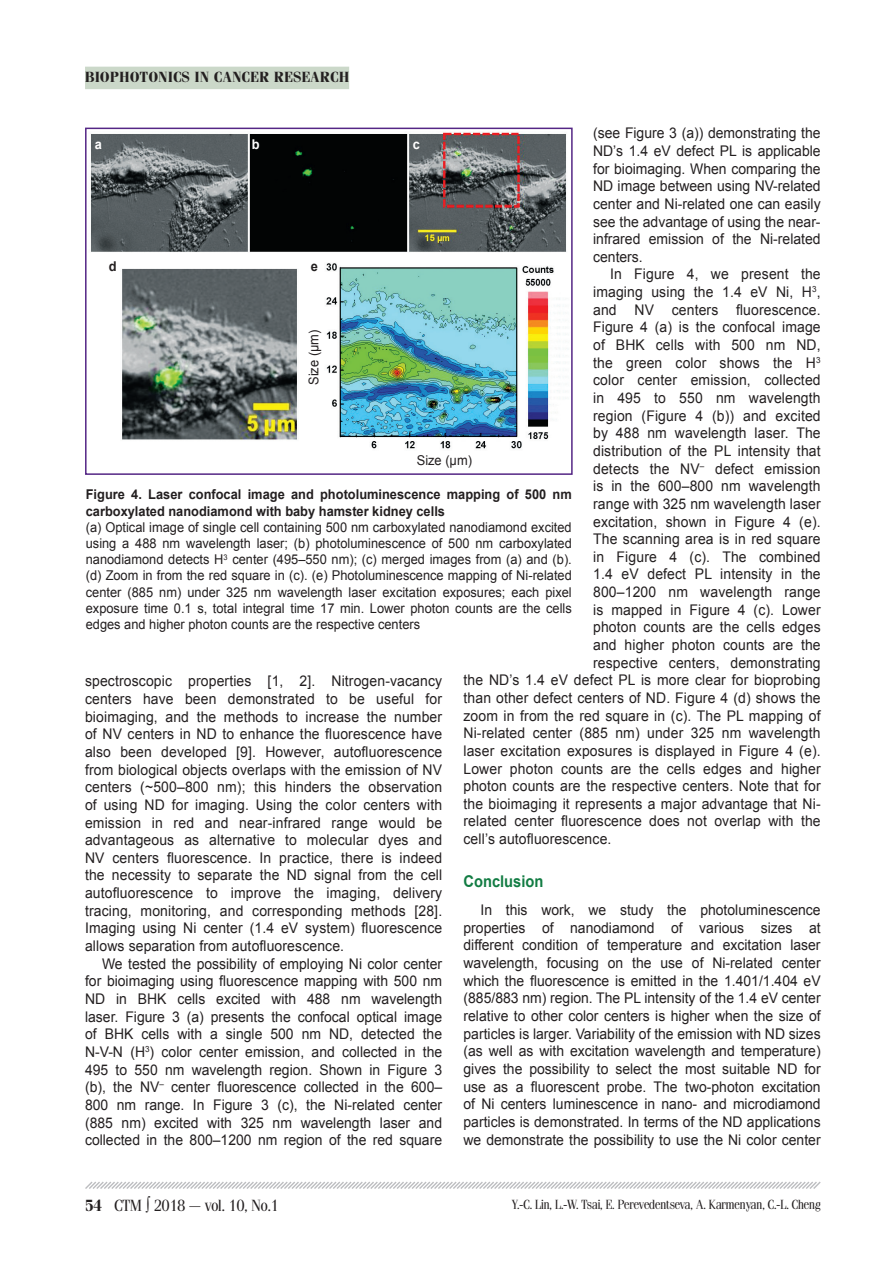
<style>
.page{position:relative;width:893px;height:1276px;background:#fff}
.page>*{position:absolute;margin:0;border:0;box-sizing:border-box;transform-origin:0 0}
.t1{font:16.5px "Simeiz";color:#231f20}
.t2{font:700 16.2px "Arial";color:#127c43;scale:.9 1}
.t3{font:700 15px "Simeiz";letter-spacing:.04em;color:#231f20}
.t4{font:14.7px/17.7px "Arial";letter-spacing:.01em;color:#231f20;text-align:justify;scale:.95 1}
.t5{font:13.5px/16.2px "Arial";color:#231f20;text-align:justify;scale:.95 1}
.t6{font:700 13.5px/16.2px "Arial";color:#231f20;scale:.95 1}
.t7{font:13.5px "Simeiz";color:#231f20;scale:.95 1}
.t8{font:700 13.5px "Arial";color:#fff;scale:.95 1}
.s1{font-weight:700}
</style>
<div class="page">
<svg style="left:85px;top:1181px;width:736px;height:8px"></svg>
<div style="left:85px;top:67px;width:264px;height:22px;background:#cbd8c9"></div>
<img style="left:91px;top:132px;width:476px;height:317px">
<div style="left:85px;top:128px;width:488px;height:347px;border:2px solid #542685"></div>
<p class="t3" style="left:85px;top:69px;width:266px">BIOPHOTONICS IN CANCER RESEARCH</p>
<p class="t4" style="left:593px;top:124px;width:241px">(see Figure 3 (a)) demonstrating the ND’s 1.4 eV defect PL is applicable for bioimaging. When comparing the ND image between using NV-related center and Ni-related one can easily see the advantage of using the near&shy;infrared emission of the Ni-related centers.</p>
<p class="t4" style="left:610px;top:265px;width:223px">In Figure 4, we present the</p>
<p class="t4" style="left:593px;top:283px;width:241px">imaging using the 1.4 eV Ni, H<sup>3</sup>,</p>
<p class="t4" style="left:593px;top:301px;width:241px">and NV centers fluorescence.</p>
<p class="t4" style="left:593px;top:318px;width:241px">Figure 4 (a) is the confocal image</p>
<p class="t4" style="left:593px;top:336px;width:241px">of BHK cells with 500 nm ND,</p>
<p class="t4" style="left:593px;top:353px;width:241px">the green color shows the H<sup>3</sup></p>
<p class="t4" style="left:593px;top:371px;width:241px">color center emission, collected</p>
<p class="t4" style="left:593px;top:389px;width:241px">in 495 to 550 nm wavelength</p>
<p class="t4" style="left:593px;top:406px;width:241px">region (Figure 4 (b)) and excited</p>
<p class="t4" style="left:593px;top:424px;width:241px">by 488 nm wavelength laser. The</p>
<p class="t4" style="left:593px;top:442px;width:241px">distribution of the PL intensity that</p>
<p class="t4" style="left:593px;top:459px;width:241px">detects the NV<sup>–</sup> defect emission</p>
<p class="t4" style="left:593px;top:477px;width:241px">is in the 600–800 nm wavelength</p>
<p class="t4" style="left:593px;top:495px;width:241px">range with 325 nm wavelength laser</p>
<p class="t4" style="left:593px;top:512px;width:241px">excitation, shown in Figure 4 (e).</p>
<p class="t4" style="left:593px;top:530px;width:241px">The scanning area is in red square</p>
<p class="t4" style="left:593px;top:548px;width:241px">in Figure 4 (c). The combined</p>
<p class="t4" style="left:593px;top:565px;width:241px">1.4 eV defect PL intensity in the</p>
<p class="t4" style="left:593px;top:583px;width:241px">800–1200 nm wavelength range</p>
<p class="t4" style="left:593px;top:600px;width:241px">is mapped in Figure 4 (c). Lower</p>
<p class="t4" style="left:593px;top:618px;width:241px">photon counts are the cells edges</p>
<p class="t4" style="left:593px;top:636px;width:241px">and higher photon counts are the</p>
<p class="t4" style="left:593px;top:653px;width:241px">respective centers, demonstrating</p>
<p class="t4" style="left:463px;top:671px;width:377px">the ND’s 1.4 eV defect PL is more clear for bioprobing</p>
<p class="t4" style="left:463px;top:689px;width:377px">than other defect centers of ND. Figure 4 (d) shows the</p>
<p class="t4" style="left:463px;top:706px;width:377px">zoom in from the red square in (c). The PL mapping of</p>
<p class="t4" style="left:463px;top:724px;width:377px">Ni-related center (885 nm) under 325 nm wavelength</p>
<p class="t4" style="left:463px;top:742px;width:377px">laser excitation exposures is displayed in Figure 4 (e).</p>
<p class="t4" style="left:463px;top:759px;width:377px">Lower photon counts are the cells edges and higher</p>
<p class="t4" style="left:463px;top:777px;width:377px">photon counts are the respective centers. Note that for</p>
<p class="t4" style="left:463px;top:794px;width:377px">the bioimaging it represents a major advantage that Ni-</p>
<p class="t4" style="left:463px;top:812px;width:377px">related center fluorescence does not overlap with the</p>
<p class="t4" style="left:463px;top:830px;width:157px">cell’s autofluorescence.</p>
<p class="t2" style="left:463px;top:870px;width:90px">Conclusion</p>
<p class="t4" style="left:463px;top:901px;width:377px;text-indent:17px">In this work, we study the photoluminescence properties of nanodiamond of various sizes at different condition of temperature and excitation laser wavelength, focusing on the use of Ni-related center which the fluorescence is emitted in the 1.401/1.404 eV (885/883 nm) region. The PL intensity of the 1.4 eV center relative to other color centers is higher when the size of particles is larger. Variability of the emission with ND sizes (as well as with excitation wavelength and temperature) gives the possibility to select the most suitable ND for use as a fluorescent probe. The two-photon excitation of Ni centers luminescence in nano- and microdiamond particles is demonstrated. In terms of the ND applications we demonstrate the possibility to use the Ni color center</p>
<p class="t8" style="left:252px;top:134px;width:10px">b</p>
<p class="t8" style="left:413px;top:134px;width:9px">c</p>
<p class="t8" style="left:95px;top:134px;width:9px">а</p>
<p class="t6" style="left:109px;top:258px;width:10px">d</p>
<p class="t6" style="left:311px;top:258px;width:9px">e</p>
<p class="t5" style="left:306px;top:385px;width:60px;rotate:-90deg">Size (µm)</p>
<p class="t5" style="left:417px;top:452px;width:60px">Size (µm)</p>
<p class="t6" style="left:86px;top:487px;width:513px">Figure 4. Laser confocal image and photoluminescence mapping of 500 nm carboxylated nanodiamond with baby hamster kidney cells</p>
<p class="t5" style="left:86px;top:519px;width:513px">(a) Optical image of single cell containing 500 nm carboxylated nanodiamond excited using a 488 nm wavelength laser; (b) photoluminescence of 500 nm carboxylated nanodiamond detects H<sup>3</sup> center (495–550 nm); (c) merged images from (a) and (b). (d) Zoom in from the red square in (c). (e) Photoluminescence mapping of Ni-related center (885 nm) under 325 nm wavelength laser excitation exposures; each pixel exposure time 0.1 s, total integral time 17 min. Lower photon counts are the cells edges and higher photon counts are the respective centers</p>
<p class="t4" style="left:85px;top:672px;width:377px">spectroscopic properties [1, 2]. Nitrogen-vacancy centers have been demonstrated to be useful for bioimaging, and the methods to increase the number of NV centers in ND to enhance the fluorescence have also been developed [9]. However, autofluorescence from biological objects overlaps with the emission of NV centers (~500–800 nm); this hinders the observation of using ND for imaging. Using the color centers with emission in red and near-infrared range would be advantageous as alternative to molecular dyes and NV centers fluorescence. In practice, there is indeed the necessity to separate the ND signal from the cell autofluorescence to improve the imaging, delivery tracing, monitoring, and corresponding methods [28].<br>Imaging using Ni center (1.4 eV system) fluorescence allows separation from autofluorescence.</p>
<p class="t4" style="left:85px;top:954px;width:377px;text-indent:17px">We tested the possibility of employing Ni color center for bioimaging using fluorescence mapping with 500 nm ND in BHK cells excited with 488 nm wavelength laser. Figure 3 (a) presents the confocal optical image of BHK cells with a single 500 nm ND, detected the N-V-N (H<sup>3</sup>) color center emission, and collected in the 495 to 550 nm wavelength region. Shown in Figure 3 (b), the NV<sup>–</sup> center fluorescence collected in the 600– 800 nm range. In Figure 3 (c), the Ni-related center (885 nm) excited with 325 nm wavelength laser and collected in the 800–1200 nm region of the red square</p>
<p class="t1" style="left:85px;top:1197px;width:195px"><span class="s1">54</span> СТМ ∫ 2018 — vol. 10, No.1</p>
<p class="t7" style="left:512px;top:1197px;width:327px">Y.-C. Lin, L.-W. Tsai, E. Perevedentseva, A. Karmenyan, C.-L. Cheng</p>
</div>
